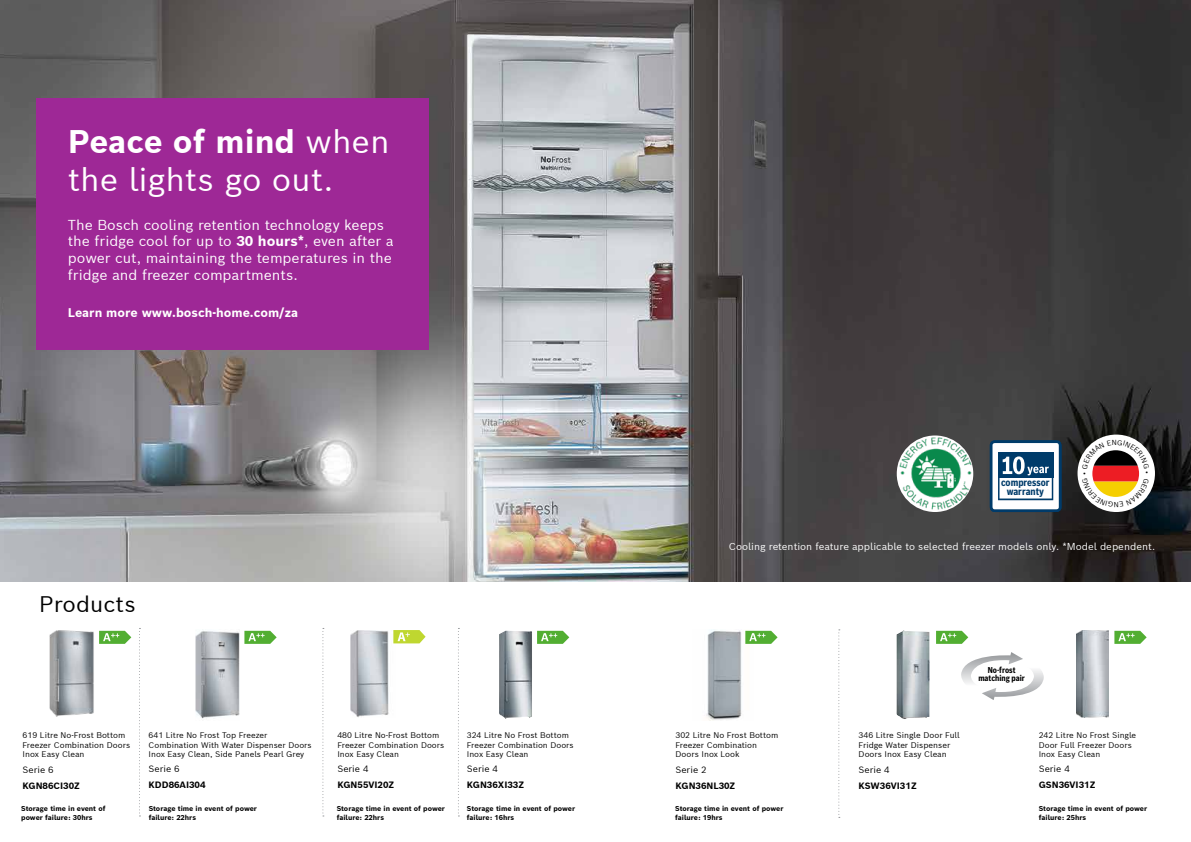
<style>
.page{position:relative;width:1191px;height:842px;background:#fff}
.page>*{position:absolute;margin:0;border:0;box-sizing:border-box;transform-origin:0 0}
.t1{font:31.9px/38.3px "Bosch Sans";color:#fff}
.t2{font:22px "Bosch Sans";color:#000}
.t3{font:14.1px/16.9px "Bosch Sans";color:#fff}
.t4{font:700 12.3px "Bosch Sans";color:#fff}
.t5{font:700 10.2px/9px "Bosch Sans Cond";color:#003b6a;text-align:center}
.t6{font:9.8px "Bosch Sans";color:#fff}
.t7{font:700 9px "Bosch Sans";color:#000}
.t8{font:9px "Bosch Sans";color:#000}
.t9{font:700 8.4px/8.4px "Bosch Sans Cond";color:#000;text-align:center}
.t10{font:8.1px/9.7px "Bosch Sans";color:#000}
.t11{font:8px/9.6px "Bosch Sans";color:#000}
.t12{font:700 7px/8.4px "Bosch Sans";color:#000}
.s1{font-weight:700}
</style>
<div class="page">
<img style="left:0;top:0;width:1191px;height:581px">
<div style="left:36px;top:98px;width:393px;height:252px;background:#9e2896"></div>
<div style="left:1077px;top:435px;width:78px;height:77px;background:#fff;border-radius:50%"></div>
<img style="left:49px;top:630px;width:45px;height:87px">
<svg style="left:139px;top:628px;width:1px;height:188px"></svg>
<svg style="left:322px;top:628px;width:2px;height:188px"></svg>
<svg style="left:458px;top:628px;width:1px;height:188px"></svg>
<svg style="left:838px;top:629px;width:2px;height:189px"></svg>
<img style="left:195px;top:631px;width:45px;height:88px">
<img style="left:350px;top:630px;width:45px;height:87px">
<img style="left:499px;top:631px;width:33px;height:88px">
<img style="left:1076px;top:630px;width:33px;height:87px">
<svg style="left:961px;top:652px;width:82px;height:48px"></svg>
<img style="left:896px;top:630px;width:34px;height:89px">
<img style="left:897px;top:435px;width:76px;height:76px">
<svg style="left:989px;top:440px;width:72px;height:72px"></svg>
<img style="left:706px;top:629px;width:47px;height:91px">
<svg style="left:99px;top:631px;width:32px;height:13px"></svg>
<svg style="left:244px;top:631px;width:33px;height:13px"></svg>
<svg style="left:537px;top:631px;width:32px;height:13px"></svg>
<svg style="left:745px;top:631px;width:32px;height:13px"></svg>
<svg style="left:936px;top:631px;width:32px;height:13px"></svg>
<svg style="left:1114px;top:631px;width:32px;height:13px"></svg>
<svg style="left:393px;top:630px;width:32px;height:13px"></svg>
<svg style="left:1082px;top:440px;width:67px;height:67px"></svg>
<h1 class="t1" style="left:68px;top:121px;width:323px"><span class="s1">Peace of mind</span> when the lights go out.</h1>
<h3 class="t3" style="left:68px;top:215px;width:327px">The Bosch cooling retention technology keeps the fridge cool for up to <span class="s1">30 hours*</span>, even after a power cut, maintaining the temperatures in the fridge and freezer compartments.</h3>
<h3 class="t4" style="left:68px;top:304px;width:232px">Learn more www.bosch-home.com/za</h3>
<h2 class="t2" style="left:39px;top:589px;width:98px">Products</h2>
<p class="t10" style="left:22px;top:730px;width:109px">619 Litre No-Frost Bottom<br>Freezer Combination Doors<br>Inox Easy Clean</p>
<p class="t8" style="left:22px;top:763px;width:33px">Serie 6</p>
<p class="t7" style="left:22px;top:779px;width:59px">KGN86CI30Z</p>
<p class="t11" style="left:149px;top:730px;width:165px">641 Litre No Frost Top Freezer<br>Combination With Water Dispenser Doors<br>Inox Easy Clean, Side Panels Pearl Grey</p>
<p class="t8" style="left:149px;top:763px;width:33px">Serie 6</p>
<p class="t7" style="left:149px;top:779px;width:58px">KDD86AI304</p>
<p class="t11" style="left:337px;top:730px;width:108px">480 Litre No-Frost Bottom<br>Freezer Combination Doors<br>Inox Easy Clean</p>
<p class="t8" style="left:337px;top:763px;width:33px">Serie 4</p>
<p class="t7" style="left:337px;top:779px;width:58px">KGN55VI20Z</p>
<p class="t11" style="left:467px;top:730px;width:108px">324 Litre No Frost Bottom<br>Freezer Combination Doors<br>Inox Easy Clean</p>
<p class="t8" style="left:467px;top:763px;width:33px">Serie 4</p>
<p class="t7" style="left:467px;top:779px;width:59px">KGN36XI33Z</p>
<p class="t5" style="left:1001px;top:477px;width:50px">compressor warranty</p>
<p class="t6" style="left:729px;top:540px;width:428px">Cooling retention feature applicable to selected freezer models only. *Model dependent.</p>
<p class="t10" style="left:675px;top:730px;width:104px">302 Litre No Frost Bottom<br>Freezer Combination<br>Doors Inox Look</p>
<p class="t8" style="left:675px;top:763px;width:33px">Serie 2</p>
<p class="t7" style="left:675px;top:779px;width:61px">KGN36NL30Z</p>
<p class="t9" style="left:978px;top:665px;width:48px">No-frost matching pair</p>
<p class="t10" style="left:858px;top:730px;width:103px">346 Litre Single Door Full<br>Fridge Water Dispenser<br>Doors Inox Easy Clean</p>
<p class="t8" style="left:858px;top:763px;width:33px">Serie 4</p>
<p class="t7" style="left:858px;top:779px;width:60px">KSW36VI31Z</p>
<p class="t11" style="left:1038px;top:730px;width:99px">242 Litre No Frost Single<br>Door Full Freezer Doors<br>Inox Easy Clean</p>
<p class="t8" style="left:1038px;top:763px;width:33px">Serie 4</p>
<p class="t7" style="left:1038px;top:779px;width:58px">GSN36VI31Z</p>
<p class="t12" style="left:21px;top:804px;width:86px">Storage time in event of power failure: 30hrs</p>
<p class="t12" style="left:149px;top:804px;width:110px">Storage time in event of power failure: 22hrs</p>
<p class="t12" style="left:337px;top:804px;width:110px">Storage time in event of power failure: 22hrs</p>
<p class="t12" style="left:467px;top:804px;width:110px">Storage time in event of power failure: 16hrs</p>
<p class="t12" style="left:675px;top:804px;width:110px">Storage time in event of power failure: 19hrs</p>
<p class="t12" style="left:1038px;top:804px;width:110px">Storage time in event of power failure: 25hrs</p>
</div>
